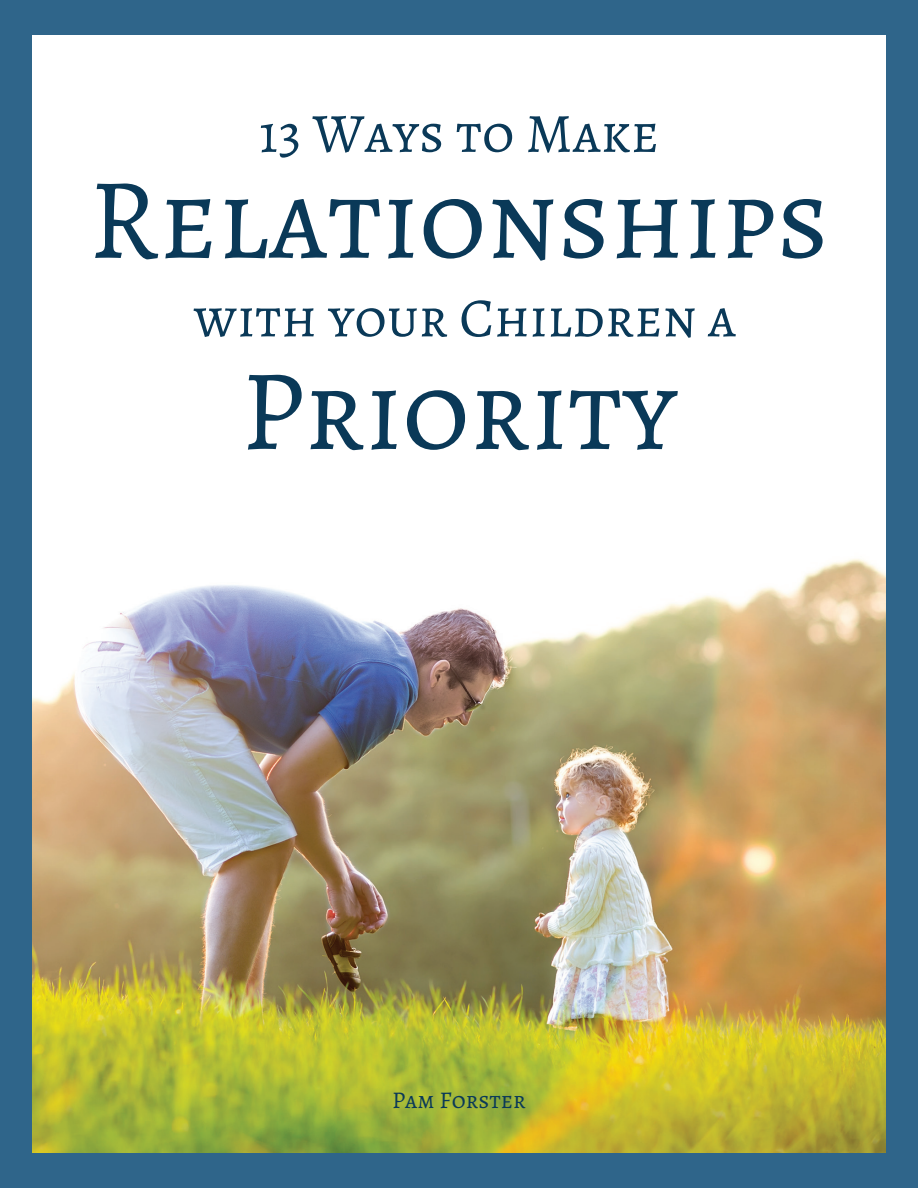
<style>
.page{position:relative;width:918px;height:1188px;background:#2f658a}
.page>*{position:absolute;margin:0;border:0;box-sizing:border-box;transform-origin:0 0}
.t1{font:115.5px "Alegreya SC";color:#0a3958}
.t2{font:55.5px "Alegreya SC";color:#0a3958}
.t3{font:24px "Alegreya SC";color:#0a3958}
</style>
<div class="page">
<div style="left:32px;top:35px;width:854px;height:1118px;background:#fff"></div>
<img style="left:32px;top:559px;width:853px;height:594px">
<p class="t2" style="left:259px;top:100px;width:402px">13 Ways to Make</p>
<h1 class="t1" style="left:89px;top:149px;width:742px">Relationships</h1>
<p class="t2" style="left:193px;top:284px;width:544px">with your Children a</p>
<h1 class="t1" style="left:241px;top:340px;width:438px">Priority</h1>
<p class="t3" style="left:392px;top:1085px;width:135px">Pam Forster</p>
</div>
